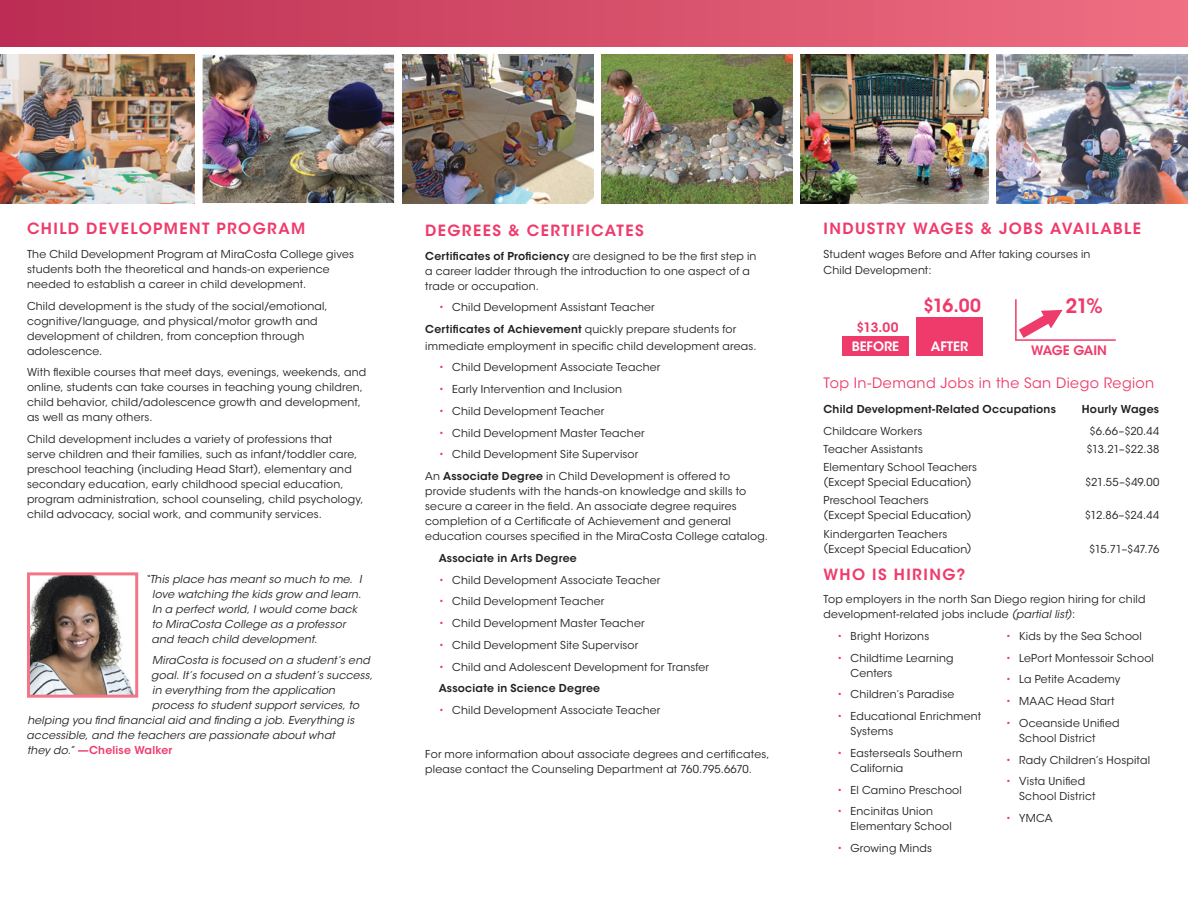
<style>
.page{position:relative;width:1188px;height:918px;background:#fff}
.page>*{position:absolute;margin:0;border:0;box-sizing:border-box;transform-origin:0 0}
.t1{font:600 19.8px "ITC Avant Garde Std";color:#ef3b6b}
.t2{font:600 18.15px "ITC Avant Garde Std";color:#ef3b6b}
.Text_-_head{font:600 15.3px "ITC Avant Garde Std";letter-spacing:.09em;color:#ef3b6b}
.Text_-_subhead{font:14.25px "ITC Avant Garde Std";letter-spacing:.03em;color:#ef3b6b}
.t3{font:600 12.9px "ITC Avant Garde Std";letter-spacing:-.025em;color:#ef3b6b}
.t4{font:600 12.9px "ITC Avant Garde Std";color:#fff}
.Text_-_body{font:10.8px/15px "ITC Avant Garde Std";letter-spacing:.02em;color:#231f20}
.t5{font:italic 10.8px/15px "ITC Avant Garde Std";letter-spacing:.015em;color:#231f20}
.Top_In_Demand_Jobs{font:10.8px/15px "ITC Avant Garde Std";letter-spacing:.02em;color:#231f20}
.Text_-_body-2{font:600 10.8px "ITC Avant Garde Std";letter-spacing:.02em;color:#231f20}
.t6{font:600 10.8px "ITC Avant Garde Std";letter-spacing:.02em;color:#ef3b6b}
.s1{font-weight:400;font-style:italic;color:#231f20}
.s2{font-weight:600}
.s3{color:#ef3b6b}
.s4{font-style:italic}
</style>
<div class="page">
<div style="left:0;top:0;width:1188px;height:46px;background:linear-gradient(to right,#bb2e53,#f06f82)"></div>
<img style="left:203px;top:55px;width:191px;height:148px">
<img style="left:602px;top:55px;width:190px;height:148px">
<img style="left:0;top:55px;width:195px;height:148px">
<img style="left:402px;top:55px;width:191px;height:148px">
<img style="left:996px;top:55px;width:192px;height:148px">
<img style="left:801px;top:55px;width:187px;height:148px">
<img style="left:31px;top:576px;width:103px;height:118px">
<div style="left:27px;top:572px;width:111px;height:126px;border:3px solid #f27687"></div>
<svg style="left:1019px;top:310px;width:44px;height:28px"></svg>
<div style="left:842px;top:336px;width:67px;height:19px;background:#ef3b6b"></div>
<div style="left:916px;top:317px;width:67px;height:38px;background:#ef3b6b"></div>
<hr style="left:1015px;top:299px;width:2px;height:41px;background:#ef3b6b">
<hr style="left:1015px;top:339px;width:101px;height:2px;background:#ef3b6b">
<p class="Text_-_head" style="left:27px;top:219px;width:280px">CHILD DEVELOPMENT PROGRAM</p>
<p class="Text_-_body" style="left:27px;top:247px;width:328px">The Child Development Program at MiraCosta College gives students both the theoretical and hands-on experience needed to establish a career in child development.</p>
<p class="Text_-_body" style="left:27px;top:298px;width:302px">Child development is the study of the social/emotional, cognitive/language, and physical/motor growth and development of children, from conception through adolescence.</p>
<p class="Text_-_body" style="left:27px;top:365px;width:341px">With flexible courses that meet days, evenings, weekends, and online, students can take courses in teaching young children, child behavior, child/adolescence growth and development, as well as many others.</p>
<p class="Text_-_body" style="left:27px;top:432px;width:338px">Child development includes a variety of professions that<br>serve children and their families, such as infant/toddler care, preschool teaching (including Head Start), elementary and secondary education, early childhood special education, program administration, school counseling, child psychology, child advocacy, social work, and community services.</p>
<p class="t5" style="left:151px;top:571px;width:212px;text-indent:-6px">“This place has meant so much to me. I love watching the kids grow and learn.<br>In a perfect world, I would come back to MiraCosta College as a professor and teach child development.</p>
<p class="t5" style="left:152px;top:653px;width:219px">MiraCosta is focused on a student’s end</p>
<p class="t5" style="left:151px;top:668px;width:223px">goal. It’s focused on a student’s success,</p>
<p class="t5" style="left:152px;top:683px;width:185px">in everything from the application</p>
<p class="t5" style="left:152px;top:698px;width:209px">process to student support services, to</p>
<p class="t5" style="left:27px;top:713px;width:329px">helping you find financial aid and finding a job. Everything is</p>
<p class="t5" style="left:27px;top:728px;width:310px">accessible, and the teachers are passionate about what</p>
<p class="t6" style="left:27px;top:744px;width:147px"><span class="s1">they do.”</span> —Chelise Walker</p>
<p class="Text_-_head" style="left:425px;top:221px;width:220px">DEGREES &amp; CERTIFICATES</p>
<p class="Text_-_body" style="left:425px;top:248px;width:333px"><span class="s2">Certificates of Proficiency</span> are designed to be the first step in a career ladder through the introduction to one aspect of a trade or occupation.</p>
<p class="Text_-_body" style="left:439px;top:300px;width:217px"><span class="s3">•</span> Child Development Assistant Teacher</p>
<p class="Text_-_body" style="left:425px;top:321px;width:333px;line-height:16.5px"><span class="s2">Certificates of Achievement</span> quickly prepare students for immediate employment in specific child development areas.</p>
<p class="Text_-_body" style="left:439px;top:360px;width:223px"><span class="s3">•</span> Child Development Associate Teacher</p>
<p class="Text_-_body" style="left:439px;top:382px;width:185px"><span class="s3">•</span> Early Intervention and Inclusion</p>
<p class="Text_-_body" style="left:439px;top:404px;width:167px"><span class="s3">•</span> Child Development Teacher</p>
<p class="Text_-_body" style="left:439px;top:425px;width:207px"><span class="s3">•</span> Child Development Master Teacher</p>
<p class="Text_-_body" style="left:439px;top:447px;width:201px"><span class="s3">•</span> Child Development Site Supervisor</p>
<p class="Text_-_body" style="left:425px;top:469px;width:344px">An <span class="s2">Associate Degree</span> in Child Development is offered to provide students with the hands-on knowledge and skills to secure a career in the field. An associate degree requires completion of a Certificate of Achievement and general education courses specified in the MiraCosta College catalog.</p>
<p class="Text_-_body-2" style="left:439px;top:551px;width:140px">Associate in Arts Degree</p>
<p class="Text_-_body" style="left:439px;top:572px;width:223px"><span class="s3">•</span> Child Development Associate Teacher</p>
<p class="Text_-_body" style="left:439px;top:594px;width:167px"><span class="s3">•</span> Child Development Teacher</p>
<p class="Text_-_body" style="left:439px;top:616px;width:207px"><span class="s3">•</span> Child Development Master Teacher</p>
<p class="Text_-_body" style="left:439px;top:638px;width:201px"><span class="s3">•</span> Child Development Site Supervisor</p>
<p class="Text_-_body" style="left:439px;top:659px;width:272px"><span class="s3">•</span> Child and Adolescent Development for Transfer</p>
<p class="Text_-_body-2" style="left:439px;top:682px;width:163px">Associate in Science Degree</p>
<p class="Text_-_body" style="left:439px;top:703px;width:223px"><span class="s3">•</span> Child Development Associate Teacher</p>
<p class="Text_-_body" style="left:425px;top:746px;width:346px">For more information about associate degrees and certificates, please contact the Counseling Department at 760.795.6670.</p>
<p class="Text_-_head" style="left:824px;top:219px;width:319px">INDUSTRY WAGES &amp; JOBS AVAILABLE</p>
<p class="Text_-_body" style="left:824px;top:246px;width:269px;line-height:16.5px">Student wages Before and After taking courses in<br>Child Development:</p>
<p class="t3" style="left:857px;top:320px;width:44px">$13.00</p>
<p class="t2" style="left:923px;top:294px;width:59px">$16.00</p>
<p class="t4" style="left:852px;top:338px;width:49px">BEFORE</p>
<p class="t4" style="left:931px;top:338px;width:39px">AFTER</p>
<p class="t1" style="left:1065px;top:293px;width:39px">21%</p>
<p class="t3" style="left:1031px;top:342px;width:77px">WAGE GAIN</p>
<p class="Text_-_subhead" style="left:824px;top:375px;width:332px">Top In-Demand Jobs in the San Diego Region</p>
<p class="Text_-_body-2" style="left:824px;top:402px;width:234px">Child Development-Related Occupations</p>
<p class="Text_-_body-2" style="left:1082px;top:402px;width:79px">Hourly Wages</p>
<p class="Top_In_Demand_Jobs" style="left:824px;top:424px;width:100px">Childcare Workers</p>
<p class="Top_In_Demand_Jobs" style="left:1089px;top:424px;width:72px">$6.66–$20.44</p>
<p class="Top_In_Demand_Jobs" style="left:824px;top:442px;width:101px">Teacher Assistants</p>
<p class="Top_In_Demand_Jobs" style="left:1087px;top:442px;width:74px">$13.21–$22.38</p>
<p class="Top_In_Demand_Jobs" style="left:824px;top:460px;width:155px">Elementary School Teachers (Except Special Education)</p>
<p class="Top_In_Demand_Jobs" style="left:1085px;top:475px;width:76px">$21.55–$49.00</p>
<p class="Top_In_Demand_Jobs" style="left:824px;top:493px;width:150px">Preschool Teachers (Except Special Education)</p>
<p class="Top_In_Demand_Jobs" style="left:824px;top:526px;width:150px">Kindergarten Teachers (Except Special Education)</p>
<p class="Top_In_Demand_Jobs" style="left:1085px;top:508px;width:76px">$12.86–$24.44</p>
<p class="Top_In_Demand_Jobs" style="left:1089px;top:541px;width:72px">$15.71–$47.76</p>
<p class="Text_-_head" style="left:824px;top:565px;width:143px">WHO IS HIRING?</p>
<p class="Text_-_body" style="left:824px;top:592px;width:324px">Top employers in the north San Diego region hiring for child development-related jobs include <span class="s4">(partial list)</span>:</p>
<p class="Text_-_body" style="left:837px;top:629px;width:94px"><span class="s3">•</span> Bright Horizons</p>
<p class="Text_-_body" style="left:850px;top:650px;width:105px;text-indent:-14px"><span class="s3">•</span> Childtime Learning<br>Centers</p>
<p class="Text_-_body" style="left:837px;top:687px;width:119px"><span class="s3">•</span> Children’s Paradise</p>
<p class="Text_-_body" style="left:850px;top:709px;width:132px;text-indent:-14px"><span class="s3">•</span> Educational Enrichment<br>Systems</p>
<p class="Text_-_body" style="left:850px;top:746px;width:114px;text-indent:-14px"><span class="s3">•</span> Easterseals Southern<br>California</p>
<p class="Text_-_body" style="left:837px;top:782px;width:126px"><span class="s3">•</span> El Camino Preschool</p>
<p class="Text_-_body" style="left:850px;top:804px;width:103px;text-indent:-14px"><span class="s3">•</span> Encinitas Union<br>Elementary School</p>
<p class="Text_-_body" style="left:837px;top:841px;width:97px"><span class="s3">•</span> Growing Minds</p>
<p class="Text_-_body" style="left:1006px;top:629px;width:138px"><span class="s3">•</span> Kids by the Sea School</p>
<p class="Text_-_body" style="left:1006px;top:650px;width:150px"><span class="s3">•</span> LePort Montessoir School</p>
<p class="Text_-_body" style="left:1006px;top:672px;width:116px"><span class="s3">•</span> La Petite Academy</p>
<p class="Text_-_body" style="left:1006px;top:694px;width:110px"><span class="s3">•</span> MAAC Head Start</p>
<p class="Text_-_body" style="left:1019px;top:716px;width:102px;text-indent:-14px"><span class="s3">•</span> Oceanside Unified<br>School District</p>
<p class="Text_-_body" style="left:1006px;top:752px;width:146px"><span class="s3">•</span> Rady Children’s Hospital</p>
<p class="Text_-_body" style="left:1019px;top:774px;width:78px;text-indent:-14px"><span class="s3">•</span> Vista Unified<br>School District</p>
<p class="Text_-_body" style="left:1006px;top:811px;width:48px"><span class="s3">•</span> YMCA</p>
</div>
